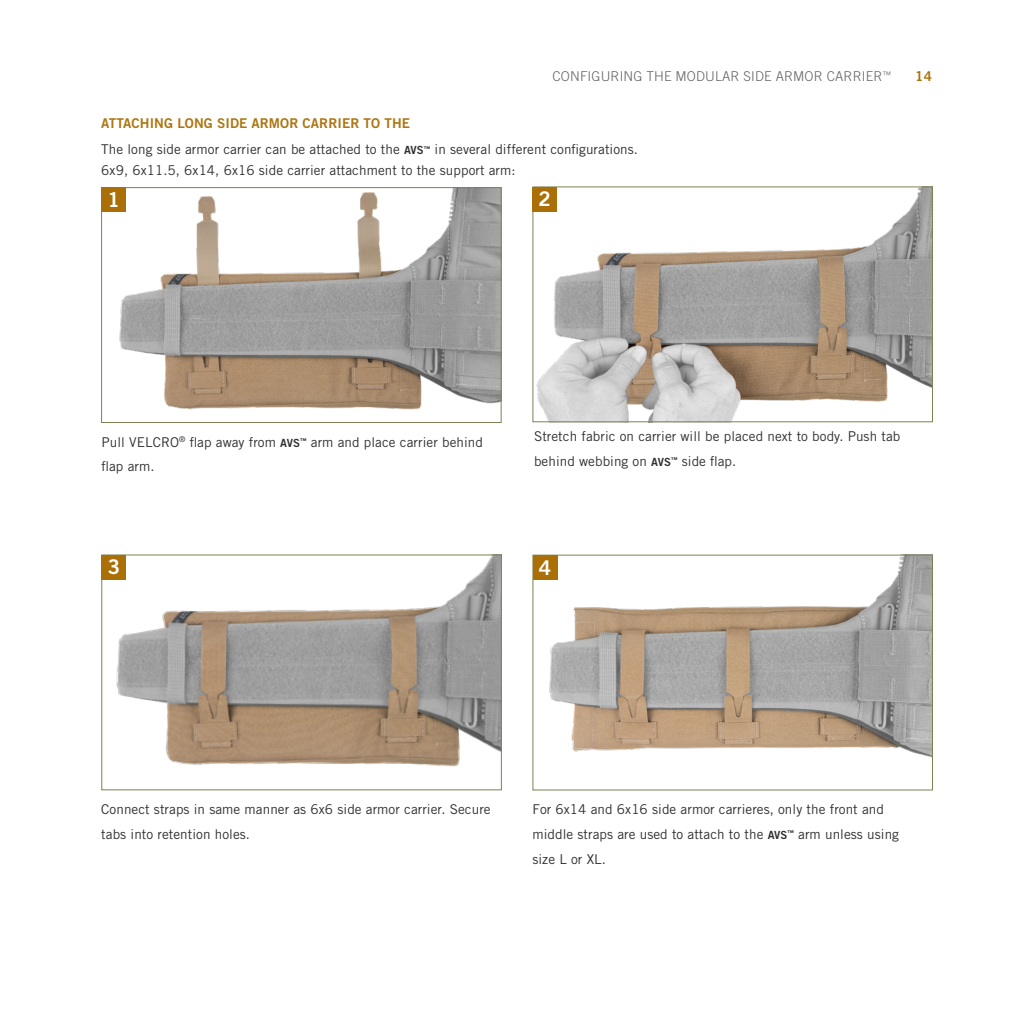
<style>
.page{position:relative;width:1013px;height:1013px;background:#fff}
.page>*{position:absolute;margin:0;border:0;box-sizing:border-box;transform-origin:0 0}
.Section_Title{font:20.25px "Trade Gothic LT Std Bd 2";color:#fff}
.Section_Title-2{font:13.5px/24.8px "Trade Gothic LT Std";letter-spacing:.005em;color:#312f30}
.t1{font:300 13.5px "Trade Gothic LT Std";letter-spacing:.01em;color:#636366}
.Section_Title-3{font:13.5px "Trade Gothic LT Std Bd 2";letter-spacing:.005em;color:#ad7613}
.t2{font:13.5px "Trade Gothic LT Std Bd 2";color:#aa7007}
.s1{font-family:"Trade Gothic LT Std Bd 2";font-size:11.25px}
</style>
<div class="page">
<img style="left:119px;top:189px;width:380px;height:221px">
<div style="left:101px;top:187px;width:400px;height:236px;border:1px solid #818053"></div>
<div style="left:101px;top:187px;width:25px;height:25px;background:#aa7007"></div>
<img style="left:103px;top:556px;width:396px;height:211px">
<div style="left:101px;top:554px;width:25px;height:25px;background:#aa7007"></div>
<img style="left:534px;top:189px;width:396px;height:231px">
<div style="left:532px;top:187px;width:400px;height:235px;border:1px solid #818053"></div>
<div style="left:532px;top:187px;width:25px;height:24px;background:#aa7007"></div>
<img style="left:534px;top:557px;width:396px;height:200px">
<div style="left:532px;top:555px;width:25px;height:24px;background:#aa7007"></div>
<p class="Section_Title-3" style="left:101px;top:115px;width:310px">ATTACHING LONG SIDE ARMOR CARRIER TO THE</p>
<p class="t1" style="left:552px;top:68px;width:340px">CONFIGURING THE MODULAR SIDE ARMOR CARRIER<sup>™</sup></p>
<p class="t2" style="left:915px;top:68px;width:18px">14</p>
<p class="Section_Title-2" style="left:101px;top:137px;width:538px">The long side armor carrier can be attached to the <span class="s1">AVS</span><sup>™</sup> in several different configurations.</p>
<p class="Section_Title-2" style="left:101px;top:157px;width:416px">6x9, 6x11.5, 6x14, 6x16 side carrier attachment to the support arm:</p>
<p class="Section_Title" style="left:107px;top:187px;width:14px">1</p>
<p class="Section_Title" style="left:538px;top:186px;width:14px">2</p>
<p class="Section_Title-2" style="left:101px;top:429px;width:383px">Pull VELCRO<sup>®</sup> flap away from <span class="s1">AVS</span><sup>™</sup> arm and place carrier behind flap arm.</p>
<p class="Section_Title" style="left:108px;top:554px;width:14px">3</p>
<p class="Section_Title-2" style="left:534px;top:423px;width:368px">Stretch fabric on carrier will be placed next to body. Push tab behind webbing on <span class="s1">AVS</span><sup>™</sup> side flap.</p>
<p class="Section_Title" style="left:539px;top:554px;width:14px">4</p>
<p class="Section_Title-2" style="left:101px;top:797px;width:391px">Connect straps in same manner as 6x6 side armor carrier. Secure tabs into retention holes.</p>
<p class="Section_Title-2" style="left:532px;top:797px;width:368px">For 6x14 and 6x16 side armor carrieres, only the front and middle straps are used to attach to the <span class="s1">AVS</span><sup>™</sup> arm unless using size L or XL.</p>
</div>
